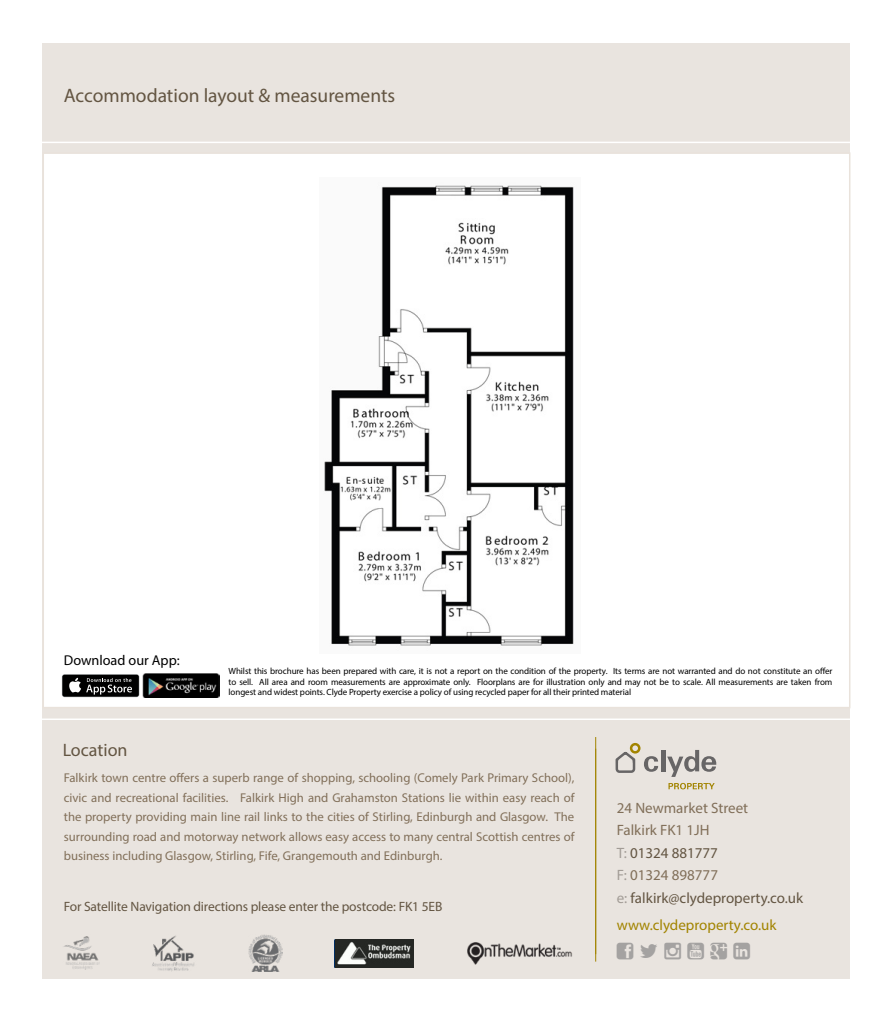
<style>
.page{position:relative;width:893px;height:1021px;background:#fff}
.page>*{position:absolute;margin:0;border:0;box-sizing:border-box;transform-origin:0 0}
.t1{font:19.5px "Myriad Pro";color:#635542}
.t2{font:18px "Myriad Pro";color:#635542}
.t3{font:15px/22.5px "Myriad Pro";color:#816f59}
.t4{font:15px "Myriad Pro";color:#a28400}
.t5{font:14.25px "Myriad Pro";color:#000}
.t6{font:13.5px "Myriad Pro";letter-spacing:-.01em;color:#635542}
.t7{font:12.75px/19.5px "Myriad Pro";color:#816f59;text-align:justify}
.t8{font:9px/10.8px "Myriad Pro";letter-spacing:-.01em;color:#000;text-align:justify}
.s1{color:#a29c96}
.s2{color:#635542}
</style>
<div class="page">
<div style="left:43px;top:43px;width:807px;height:935px;background:#e9e4df"></div>
<div style="left:43px;top:152px;width:807px;height:556px;background:#fff;border:2px solid #e9e2db"></div>
<hr style="left:25px;top:142px;width:843px;height:1px;background:#fff">
<hr style="left:32px;top:718px;width:818px;height:2px;background:#fff">
<hr style="left:595px;top:737px;width:1px;height:224px;background:#a28400">
<div style="left:630px;top:743px;width:10px;height:10px;border:2px solid #a28400;border-radius:50%"></div>
<svg style="left:644px;top:756px;width:14px;height:15px"></svg>
<hr style="left:661px;top:750px;width:4px;height:21px;background:#676566">
<svg style="left:667px;top:750px;width:49px;height:27px"></svg>
<svg style="left:668px;top:783px;width:47px;height:6px"></svg>
<svg style="left:615px;top:750px;width:21px;height:23px"></svg>
<div style="left:62px;top:674px;width:77px;height:23px;background:#363737;border-radius:3px"></div>
<div style="left:62px;top:674px;width:77px;height:22px;background:#000;border-radius:2px"></div>
<svg style="left:69px;top:677px;width:63px;height:17px"></svg>
<img style="left:143px;top:673px;width:76px;height:24px">
<svg style="left:335px;top:939px;width:79px;height:28px;background:#565855"></svg>
<img style="left:63px;top:936px;width:36px;height:34px">
<img style="left:152px;top:935px;width:42px;height:36px">
<img style="left:249px;top:934px;width:34px;height:37px">
<img style="left:467px;top:942px;width:105px;height:23px">
<img style="left:324px;top:185px;width:250px;height:461px">
<h1 class="t1" style="left:64px;top:83px;width:333px">Accommodation layout &amp; measurements</h1>
<p class="t5" style="left:64px;top:651px;width:117px">Download our App:</p>
<h2 class="t2" style="left:63px;top:739px;width:66px">Location</h2>
<p class="t8" style="left:229px;top:665px;width:605px">Whilst this brochure has been prepared with care, it is not a report on the condition of the property. Its terms are not warranted and do not constitute an offer to sell. All area and room measurements are approximate only. Floorplans are for illustration only and may not be to scale. All measurements are taken from longest and widest points. Clyde Property exercise a policy of using recycled paper for all their printed material</p>
<p class="t7" style="left:64px;top:767px;width:512px">Falkirk town centre offers a superb range of shopping, schooling (Comely Park Primary School), civic and recreational facilities. Falkirk High and Grahamston Stations lie within easy reach of the property providing main line rail links to the cities of Stirling, Edinburgh and Glasgow. The surrounding road and motorway network allows easy access to many central Scottish centres of business including Glasgow, Stirling, Fife, Grangemouth and Edinburgh.</p>
<p class="t6" style="left:64px;top:898px;width:380px">For Satellite Navigation directions please enter the postcode: FK1 5EB</p>
<p class="t3" style="left:617px;top:796px;width:188px">24 Newmarket Street<br>Falkirk FK1 1JH<br><span class="s1">T:</span> <span class="s2">01324 881777<br></span><span class="s1">F:</span> 01324 898777<br><span class="s1">e:</span> <span class="s2">falkirk@clydeproperty.co.uk</span></p>
<p class="t4" style="left:617px;top:915px;width:161px">www.clydeproperty.co.uk</p>
</div>
